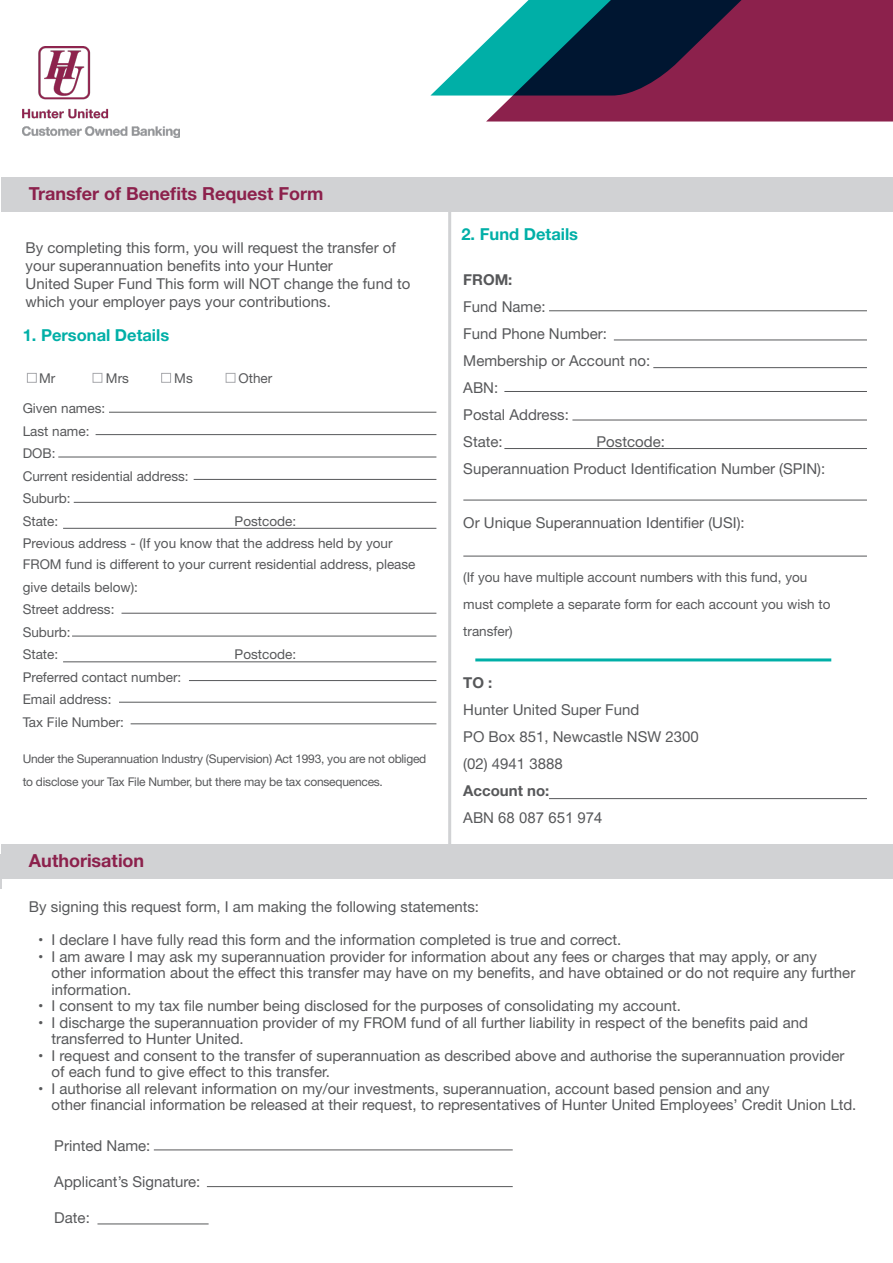
<style>
.page{position:relative;width:893px;height:1263px;background:#fff}
.page>*{position:absolute;margin:0;border:0;box-sizing:border-box;transform-origin:0 0}
.t1{font:700 18px "Helvetica Neue";color:#8c214c}
.t2{font:700 16.5px "Helvetica Neue";color:#00afa7}
.Paragraph_Style_1{font:15px/27px "Helvetica Neue";color:#57585a}
.t3{font:13.5px/22.5px "Helvetica Neue";color:#57585a}
.t4{font:12px/22.5px "Helvetica Neue";letter-spacing:-.02em;color:#57585a}
.s1{font-weight:700}
.s2{font-family:"Arial"}
</style>
<div class="page">
<hr style="left:0;top:854px;width:2px;height:35px;background:#d1d2d4">
<hr style="left:448px;top:194px;width:3px;height:660px;background:#d1d2d4">
<div style="left:2px;top:178px;width:891px;height:34px;background:#d1d2d4"></div>
<hr style="left:119px;top:702px;width:317px;height:1px;background:#57585a">
<hr style="left:189px;top:680px;width:247px;height:1px;background:#57585a">
<hr style="left:63px;top:661px;width:373px;height:1px;background:#57585a">
<hr style="left:72px;top:636px;width:364px;height:1px;background:#57585a">
<hr style="left:122px;top:613px;width:314px;height:1px;background:#57585a">
<hr style="left:63px;top:528px;width:373px;height:1px;background:#57585a">
<hr style="left:74px;top:502px;width:362px;height:1px;background:#57585a">
<hr style="left:194px;top:479px;width:242px;height:1px;background:#57585a">
<hr style="left:109px;top:412px;width:327px;height:1px;background:#57585a">
<hr style="left:96px;top:434px;width:340px;height:1px;background:#57585a">
<hr style="left:58px;top:457px;width:378px;height:1px;background:#57585a">
<div style="left:226px;top:373px;width:9px;height:10px;border:1px solid #a8a9ad"></div>
<div style="left:161px;top:373px;width:10px;height:10px;border:1px solid #a8a9ad"></div>
<div style="left:93px;top:373px;width:9px;height:10px;border:1px solid #a8a9ad"></div>
<div style="left:27px;top:373px;width:10px;height:10px;border:1px solid #a8a9ad"></div>
<div style="left:486px;top:0;width:407px;height:122px;background:#8c214c"></div>
<svg style="left:430px;top:0;width:327px;height:96px;background:#436173"></svg>
<img style="left:23px;top:47px;width:157px;height:91px">
<hr style="left:131px;top:723px;width:305px;height:1px;background:#57585a">
<div style="left:2px;top:844px;width:891px;height:34px;background:#d1d2d4"></div>
<hr style="left:97px;top:1223px;width:112px;height:1px;background:#57585a">
<hr style="left:207px;top:1186px;width:306px;height:1px;background:#57585a">
<hr style="left:154px;top:1149px;width:359px;height:1px;background:#57585a">
<hr style="left:475px;top:658px;width:356px;height:3px;background:#00afa7">
<hr style="left:549px;top:310px;width:318px;height:1px;background:#57585a">
<hr style="left:614px;top:340px;width:253px;height:1px;background:#57585a">
<hr style="left:653px;top:367px;width:214px;height:1px;background:#57585a">
<hr style="left:504px;top:391px;width:363px;height:1px;background:#57585a">
<hr style="left:572px;top:420px;width:295px;height:1px;background:#57585a">
<hr style="left:504px;top:448px;width:363px;height:1px;background:#57585a">
<hr style="left:463px;top:500px;width:404px;height:1px;background:#57585a">
<hr style="left:463px;top:556px;width:404px;height:1px;background:#57585a">
<hr style="left:549px;top:798px;width:318px;height:1px;background:#57585a">
<p class="t1" style="left:29px;top:179px;width:296px">Transfer of Benefits Request Form</p>
<p class="Paragraph_Style_1" style="left:26px;top:239px;width:386px;line-height:18px">By completing this form, you will request the transfer of your superannuation benefits into your Hunter<br>United Super Fund This form will NOT change the fund to which your employer pays your contributions.</p>
<p class="t2" style="left:23px;top:322px;width:148px">1. Personal Details</p>
<p class="t3" style="left:39px;top:368px;width:18px">Mr</p>
<p class="t3" style="left:106px;top:368px;width:25px">Mrs</p>
<p class="t3" style="left:174px;top:368px;width:20px">Ms</p>
<p class="t3" style="left:239px;top:368px;width:35px">Other</p>
<p class="t3" style="left:23px;top:398px;width:84px">Given names:</p>
<p class="t3" style="left:23px;top:420px;width:68px">Last name:</p>
<p class="t3" style="left:23px;top:443px;width:34px">DOB:</p>
<p class="t3" style="left:23px;top:465px;width:168px">Current residential address:</p>
<p class="t3" style="left:23px;top:488px;width:50px">Suburb:</p>
<p class="t3" style="left:23px;top:510px;width:37px">State:</p>
<p class="t3" style="left:235px;top:510px;width:63px">Postcode:</p>
<p class="t3" style="left:23px;top:533px;width:394px;line-height:21px">Previous address - (If you know that the address held by your<br>FROM fund is different to your current residential address, please</p>
<p class="t3" style="left:23px;top:576px;width:117px">give details below):<br>Street address:</p>
<p class="t3" style="left:23px;top:621px;width:50px">Suburb:</p>
<p class="t3" style="left:23px;top:644px;width:37px">State:</p>
<p class="t3" style="left:235px;top:644px;width:63px">Postcode:</p>
<p class="t3" style="left:23px;top:666px;width:160px">Preferred contact number:</p>
<p class="t3" style="left:23px;top:689px;width:103px">Email address:<br>Tax File Number:</p>
<p class="t4" style="left:23px;top:749px;width:405px">Under the Superannuation Industry (Supervision) Act 1993, you are not obliged to disclose your Tax File Number, but there may be tax consequences.</p>
<p class="t2" style="left:461px;top:221px;width:118px">2. Fund Details</p>
<p class="Paragraph_Style_1" style="left:463px;top:267px;width:84px"><span class="s1">FROM:<br></span>Fund Name:</p>
<p class="Paragraph_Style_1" style="left:463px;top:321px;width:145px">Fund Phone Number:</p>
<p class="Paragraph_Style_1" style="left:463px;top:348px;width:189px">Membership or Account no:<br>ABN:</p>
<p class="Paragraph_Style_1" style="left:463px;top:402px;width:107px">Postal Address:</p>
<p class="Paragraph_Style_1" style="left:463px;top:429px;width:41px">State:</p>
<p class="Paragraph_Style_1" style="left:596px;top:429px;width:70px">Postcode:</p>
<p class="Paragraph_Style_1" style="left:463px;top:456px;width:364px">Superannuation Product Identification Number (SPIN):</p>
<p class="Paragraph_Style_1" style="left:463px;top:510px;width:283px">Or Unique Superannuation Identifier (USI):</p>
<p class="t3" style="left:463px;top:565px;width:369px;line-height:27px">(If you have multiple account numbers with this fund, you must complete a separate form for each account you wish to transfer)</p>
<p class="Paragraph_Style_1" style="left:463px;top:670px;width:237px"><span class="s1">TO :<br></span>Hunter United Super Fund<br>PO Box 851, Newcastle NSW 2300 (02) 4941 3888<br><span class="s1">Account no:<br></span>ABN <span class="s2">68 087 651 974</span></p>
<p class="t1" style="left:29px;top:846px;width:117px">Authorisation</p>
<p class="Paragraph_Style_1" style="left:29px;top:894px;width:452px">By signing this request form, I am making the following statements:</p>
<p class="Paragraph_Style_1" style="left:38px;top:927px;width:585px">• I declare I have fully read this form and the information completed is true and correct.</p>
<p class="Paragraph_Style_1" style="left:51px;top:949px;width:805px;line-height:16.5px;text-indent:-14px">• I am aware I may ask my superannuation provider for information about any fees or charges that may apply, or any other information about the effect this transfer may have on my benefits, and have obtained or do not require any further information.</p>
<p class="Paragraph_Style_1" style="left:38px;top:993px;width:645px">• I consent to my tax file number being disclosed for the purposes of consolidating my account.</p>
<p class="Paragraph_Style_1" style="left:51px;top:1015px;width:758px;line-height:16.5px;text-indent:-14px">• I discharge the superannuation provider of my FROM fund of all further liability in respect of the benefits paid and transferred to Hunter United.</p>
<p class="Paragraph_Style_1" style="left:51px;top:1048px;width:794px;line-height:16.5px;text-indent:-14px">• I request and consent to the transfer of superannuation as described above and authorise the superannuation provider of each fund to give effect to this transfer.</p>
<p class="Paragraph_Style_1" style="left:51px;top:1081px;width:806px;line-height:16.5px;text-indent:-14px">• I authorise all relevant information on my/our investments, superannuation, account based pension and any<br>other financial information be released at their request, to representatives of Hunter United Employees’ Credit Union Ltd.</p>
<p class="Paragraph_Style_1" style="left:54px;top:1133px;width:98px">Printed Name:</p>
<p class="Paragraph_Style_1" style="left:54px;top:1169px;width:148px">Applicant’s Signature:</p>
<p class="Paragraph_Style_1" style="left:54px;top:1205px;width:37px">Date:</p>
</div>
